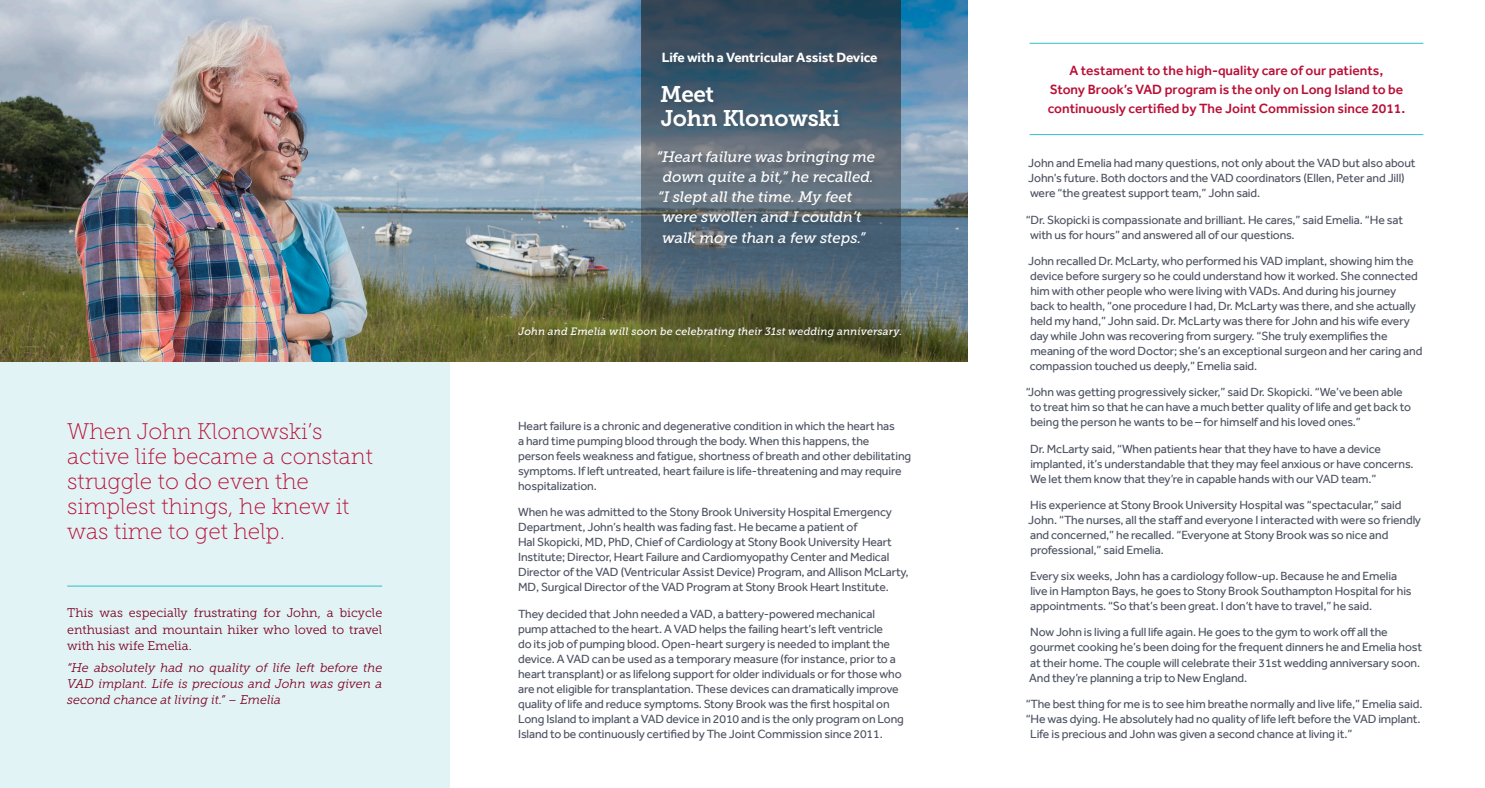
<style>
.page{position:relative;width:1485px;height:788px;background:#fff}
.page>*{position:absolute;margin:0;border:0;box-sizing:border-box;transform-origin:0 0}
.t1{font:22.5px/25px "Museo Slab 100";color:#b90f36}
.t2{font:22.5px "Museo Slab 700";letter-spacing:-.01em;color:#fff}
.t3{font:italic 15px "Museo Slab 500";letter-spacing:-.005em;color:#fff}
.t4{font:500 13.75px/18.8px "Effra";color:#b90f36;text-align:center}
.t5{font:700 13.75px "Effra";letter-spacing:-.005em;color:#fff}
.t6{font:italic 12.5px/16.2px "Museo Slab 300";color:#7b0120;text-align:justify}
.t7{font:12.5px/16.2px "Museo Slab 300";color:#7b0120;text-align:justify}
.t8{font:12.25px/15px "Effra";letter-spacing:-.01em;color:#4c5160}
.t9{font:italic 10.62px "Museo Slab 500";letter-spacing:.005em;color:#fff}
</style>
<div class="page">
<div style="left:0;top:361px;width:450px;height:427px;background:#e2f3f5"></div>
<img style="left:144px;top:0;width:824px;height:361px">
<svg style="left:641px;top:0;width:260px;height:361px;background:#4a5854"></svg>
<hr style="left:1030px;top:43px;width:393px;height:1px;background:#2ebfc9">
<hr style="left:1030px;top:134px;width:393px;height:1px;background:#2ebfc9">
<hr style="left:67px;top:585px;width:315px;height:1px;background:#2ebfc9">
<img style="left:0;top:0;width:144px;height:361px">
<div style="left:658px;top:53px;width:226px;height:198px;background:#231f20;opacity:.15"></div>
<p class="t1" style="left:67px;top:419px;width:307px">When John Klonowski’s active life became a constant struggle to do even the simplest things, he knew it was time to get help.</p>
<p class="t7" style="left:67px;top:605px;width:317px">This was especially frustrating for John, a bicycle enthusiast and mountain hiker who loved to travel with his wife Emelia.</p>
<p class="t6" style="left:67px;top:659px;width:317px">“He absolutely had no quality of life left before the VAD implant. Life is precious and John was given a second chance at living it.” – Emelia</p>
<p class="t5" style="left:662px;top:49px;width:217px">Life with a Ventricular Assist Device</p>
<p class="t2" style="left:660px;top:82px;width:55px">Meet</p>
<p class="t2" style="left:661px;top:106px;width:181px">John Klonowski</p>
<p class="t3" style="left:657px;top:149px;width:220px">“Heart failure was bringing me</p>
<p class="t3" style="left:663px;top:169px;width:213px">down quite a bit,” he recalled.</p>
<p class="t3" style="left:658px;top:189px;width:196px">“I slept all the time. My feet</p>
<p class="t3" style="left:662px;top:209px;width:201px">were swollen and I couldn’t</p>
<p class="t3" style="left:662px;top:229px;width:205px">walk more than a few steps.”</p>
<p class="t9" style="left:519px;top:325px;width:385px">John and Emelia will soon be celebrating their 31st wedding anniversary.</p>
<p class="t8" style="left:518px;top:418px;width:395px">Heart failure is a chronic and degenerative condition in which the heart has<br>a hard time pumping blood through the body. When this happens, the<br>person feels weakness and fatigue, shortness of breath and other debilitating symptoms. If left untreated, heart failure is life-threatening and may require hospitalization.</p>
<p class="t8" style="left:518px;top:504px;width:392px">When he was admitted to the Stony Brook University Hospital Emergency Department, John’s health was fading fast. He became a patient of<br>Hal Skopicki, MD, PhD, Chief of Cardiology at Stony Book University Heart Institute; Director, Heart Failure and Cardiomyopathy Center and Medical Director of the VAD (Ventricular Assist Device) Program, and Allison McLarty, MD, Surgical Director of the VAD Program at Stony Brook Heart Institute.</p>
<p class="t8" style="left:518px;top:606px;width:387px">They decided that John needed a VAD, a battery-powered mechanical pump attached to the heart. A VAD helps the failing heart’s left ventricle<br>do its job of pumping blood. Open-heart surgery is needed to implant the device. A VAD can be used as a temporary measure (for instance, prior to a heart transplant) or as lifelong support for older individuals or for those who are not eligible for transplantation. These devices can dramatically improve quality of life and reduce symptoms. Stony Brook was the first hospital on Long Island to implant a VAD device in 2010 and is the only program on Long Island to be continuously certified by The Joint Commission since 2011.</p>
<p class="t4" style="left:1048px;top:61px;width:359px">A testament to the high-quality care of our patients,<br>Stony Brook’s VAD program is the only on Long Island to be continuously certified by The Joint Commission since 2011.</p>
<p class="t8" style="left:1028px;top:156px;width:389px">John and Emelia had many questions, not only about the VAD but also about<br>John’s future. Both doctors and the VAD coordinators (Ellen, Peter and Jill) were “the greatest support team,” John said.</p>
<p class="t8" style="left:1030px;top:212px;width:374px;text-indent:-4px">“Dr. Skopicki is compassionate and brilliant. He cares,” said Emelia. “He sat with us for hours” and answered all of our questions.</p>
<p class="t8" style="left:1028px;top:253px;width:396px">John recalled Dr. McLarty, who performed his VAD implant, showing him the device before surgery so he could understand how it worked. She connected him with other people who were living with VADs. And during his journey<br>back to health, “one procedure I had, Dr. McLarty was there, and she actually held my hand,” John said. Dr. McLarty was there for John and his wife every day while John was recovering from surgery. “She truly exemplifies the meaning of the word Doctor; she’s an exceptional surgeon and her caring and compassion touched us deeply,” Emelia said.</p>
<p class="t8" style="left:1030px;top:384px;width:382px;text-indent:-5px">“John was getting progressively sicker,” said Dr. Skopicki. “We’ve been able to treat him so that he can have a much better quality of life and get back to being the person he wants to be – for himself and his loved ones.”</p>
<p class="t8" style="left:1030px;top:441px;width:385px">Dr. McLarty said, “When patients hear that they have to have a device implanted, it’s understandable that they may feel anxious or have concerns.<br>We let them know that they’re in capable hands with our VAD team.”</p>
<p class="t8" style="left:1028px;top:497px;width:394px">His experience at Stony Brook University Hospital was “spectacular,” said John. “The nurses, all the staff and everyone I interacted with were so friendly and concerned,” he recalled. “Everyone at Stony Brook was so nice and professional,” said Emelia.</p>
<p class="t8" style="left:1030px;top:568px;width:383px">Every six weeks, John has a cardiology follow-up. Because he and Emelia live in Hampton Bays, he goes to Stony Brook Southampton Hospital for his appointments. “So that’s been great. I don’t have to travel,” he said.</p>
<p class="t8" style="left:1029px;top:624px;width:395px">Now John is living a full life again. He goes to the gym to work off all the gourmet cooking he’s been doing for the frequent dinners he and Emelia host at their home. The couple will celebrate their 31st wedding anniversary soon.<br>And they’re planning a trip to New England.</p>
<p class="t8" style="left:1026px;top:696px;width:398px">“The best thing for me is to see him breathe normally and live life,” Emelia said.</p>
<p class="t8" style="left:1026px;top:711px;width:396px">“He was dying. He absolutely had no quality of life left before the VAD implant.</p>
<p class="t8" style="left:1030px;top:726px;width:324px">Life is precious and John was given a second chance at living it.”</p>
</div>
